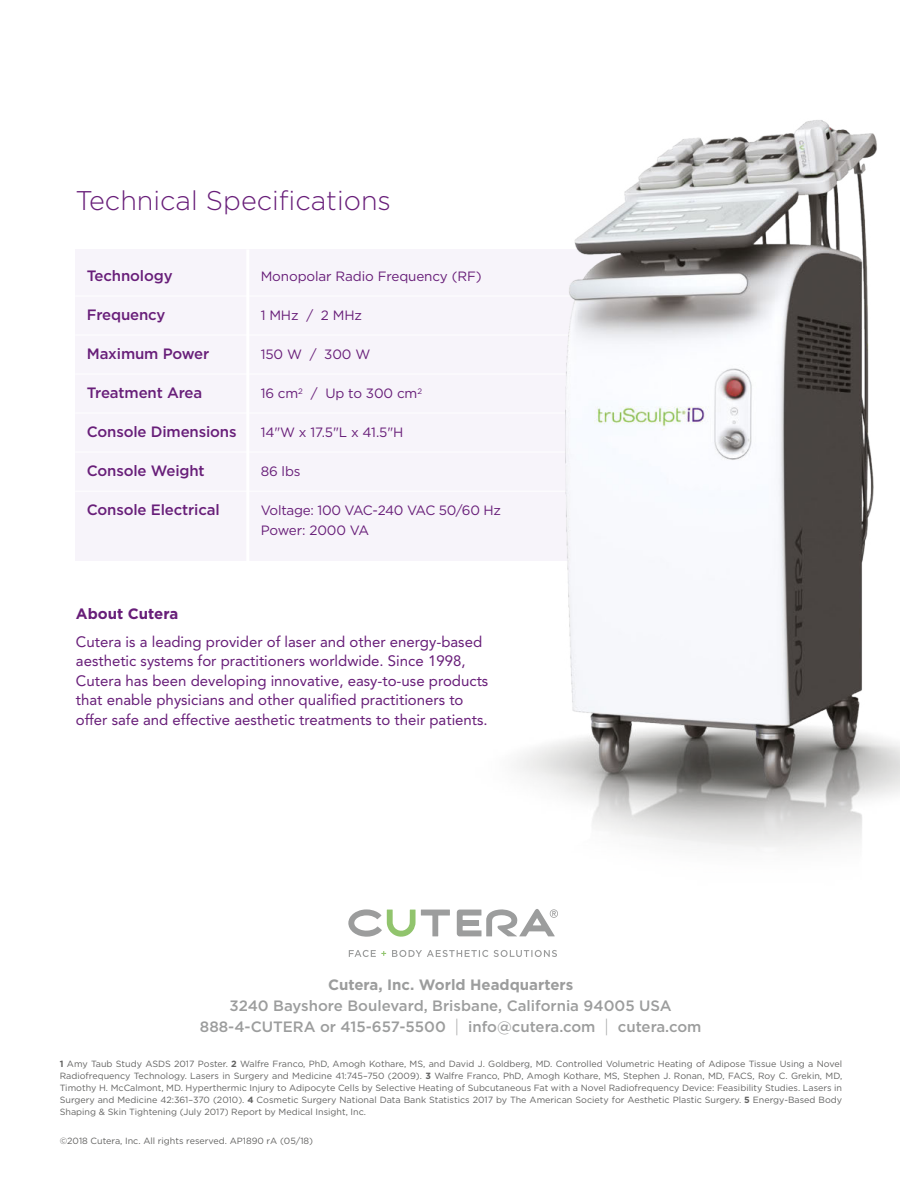
<style>
.page{position:relative;width:900px;height:1188px;background:#fff}
.page>*{position:absolute;margin:0;border:0;box-sizing:border-box;transform-origin:0 0}
.t1{font:300 27px "Gotham";color:#681e79}
.t2{font:15px/19.5px "Avenir LT Std";color:#681e79}
.t3{font:500 15px "Gotham";color:#9c9d9d}
.t4{font:500 15px "Gotham";letter-spacing:-.01em;color:#681e79}
.t5{font:700 15px "Gotham";color:#9c9d9d}
.t6{font:700 15px "Gotham";color:#681e79}
.t7{font:13.5px "Gotham";letter-spacing:-.01em;color:#681e79}
.t8{font:9px/12px "Gotham";color:#636362;text-align:justify}
.s1{font-weight:300;font-size:18px}
.s2{font-weight:700}
</style>
<div class="page">
<div style="left:75px;top:249px;width:747px;height:312px;background:#f7f4fa"></div>
<hr style="left:75px;top:296px;width:747px;height:1px;background:#fff">
<hr style="left:75px;top:335px;width:747px;height:1px;background:#fff">
<hr style="left:75px;top:374px;width:747px;height:1px;background:#fff">
<hr style="left:75px;top:413px;width:747px;height:1px;background:#fff">
<hr style="left:75px;top:452px;width:747px;height:1px;background:#fff">
<hr style="left:75px;top:491px;width:747px;height:1px;background:#fff">
<hr style="left:246px;top:249px;width:3px;height:330px;background:#fff">
<img style="left:456px;top:120px;width:444px;height:817px">
<svg style="left:392px;top:950px;width:165px;height:7px"></svg>
<svg style="left:349px;top:950px;width:37px;height:7px"></svg>
<svg style="left:348px;top:909px;width:102px;height:28px"></svg>
<svg style="left:457px;top:908px;width:101px;height:28px"></svg>
<p class="t1" style="left:75px;top:183px;width:317px">Technical Specifications</p>
<p class="t4" style="left:87px;top:266px;width:87px">Technology</p>
<p class="t4" style="left:87px;top:305px;width:80px">Frequency</p>
<p class="t4" style="left:87px;top:344px;width:124px">Maximum Power</p>
<p class="t4" style="left:87px;top:383px;width:117px">Treatment Area</p>
<p class="t4" style="left:87px;top:422px;width:151px">Console Dimensions</p>
<p class="t4" style="left:87px;top:461px;width:119px">Console Weight</p>
<p class="t4" style="left:87px;top:500px;width:135px">Console Electrical</p>
<p class="t7" style="left:261px;top:268px;width:222px">Monopolar Radio Frequency (RF)</p>
<p class="t7" style="left:261px;top:307px;width:103px">1 MHz / 2 MHz</p>
<p class="t7" style="left:261px;top:346px;width:111px">150 W / 300 W</p>
<p class="t7" style="left:261px;top:385px;width:163px">16 cm<sup>2</sup> / Up to 300 cm<sup>2</sup></p>
<p class="t7" style="left:261px;top:424px;width:144px">14"W x 17.5"L x 41.5"H</p>
<p class="t7" style="left:261px;top:463px;width:41px">86 lbs</p>
<p class="t7" style="left:261px;top:502px;width:242px">Voltage: 100 VAC-240 VAC 50/60 Hz</p>
<p class="t7" style="left:261px;top:521px;width:110px">Power: 2000 VA</p>
<p class="t6" style="left:76px;top:604px;width:104px">About Cutera</p>
<p class="t2" style="left:76px;top:632px;width:414px">Cutera is a leading provider of laser and other energy-based aesthetic systems for practitioners worldwide. Since 1998, Cutera has been developing innovative, easy-to-use products that enable physicians and other qualified practitioners to offer safe and effective aesthetic treatments to their patients.</p>
<p class="t5" style="left:328px;top:975px;width:247px">Cutera, Inc. World Headquarters</p>
<p class="t3" style="left:230px;top:996px;width:444px">3240 Bayshore Boulevard, Brisbane, California 94005 USA</p>
<p class="t3" style="left:200px;top:1017px;width:503px">888-4-CUTERA or 415-657-5500 <span class="s1">|</span> info@cutera.com <span class="s1">|</span> cutera.com</p>
<p class="t8" style="left:60px;top:1057px;width:784px"><span class="s2">1</span> Amy Taub Study ASDS 2017 Poster. <span class="s2">2</span> Walfre Franco, PhD, Amogh Kothare, MS, and David J. Goldberg, MD. Controlled Volumetric Heating of Adipose Tissue Using a Novel Radiofrequency Technology. Lasers in Surgery and Medicine 41:745–750 (2009). <span class="s2">3</span> Walfre Franco, PhD, Amogh Kothare, MS, Stephen J. Ronan, MD, FACS, Roy C. Grekin, MD, Timothy H. McCalmont, MD. Hyperthermic Injury to Adipocyte Cells by Selective Heating of Subcutaneous Fat with a Novel Radiofrequency Device: Feasibility Studies. Lasers in Surgery and Medicine 42:361–370 (2010). <span class="s2">4</span> Cosmetic Surgery National Data Bank Statistics 2017 by The American Society for Aesthetic Plastic Surgery. <span class="s2">5</span> Energy-Based Body Shaping &amp; Skin Tightening (July 2017) Report by Medical Insight, Inc.</p>
<p class="t8" style="left:60px;top:1135px;width:255px">©2018 Cutera, Inc. All rights reserved. AP1890 rA (05/18)</p>
</div>
